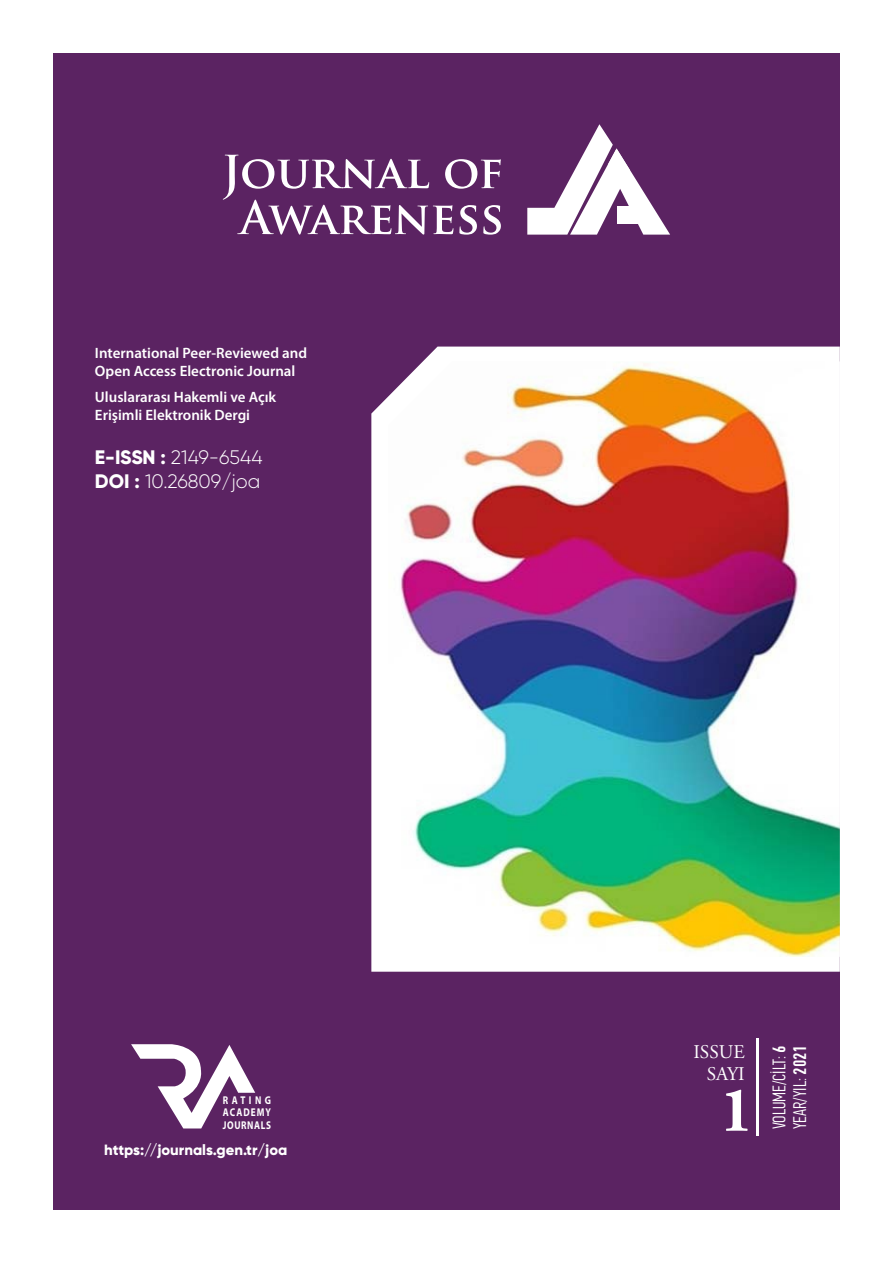
<style>
.page{position:relative;width:893px;height:1263px;background:#fff}
.page>*{position:absolute;margin:0;border:0;box-sizing:border-box;transform-origin:0 0}
.t1{font:700 64.2px "Adobe Garamond Pro";color:#fff}
.t2{font:300 19.5px/23.4px "Gilroy";color:#fff}
.t3{font:19.35px "Adobe Garamond Pro";color:#fff}
.t4{font:300 18.15px/20.7px "PF Din Text Comp Pro";color:#fff}
.t5{font:600 15px/18px "Myriad Pro";color:#fff}
.t6{font:800 14.85px "Gilroy";color:#fff}
.t7{font:700 11.25px/12px "Myriad Pro";letter-spacing:.11em;color:#fff;text-align:justify;scale:.81 1}
.s1{font-weight:800}
.s2{font-weight:500}
</style>
<div class="page">
<div style="left:53px;top:53px;width:787px;height:1157px;background:#5b2362"></div>
<svg style="left:371px;top:347px;width:469px;height:625px;background:#f1edf2"></svg>
<img style="left:388px;top:361px;width:452px;height:596px">
<svg style="left:223px;top:155px;width:278px;height:80px"></svg>
<svg style="left:527px;top:124px;width:143px;height:111px"></svg>
<div style="left:617px;top:206px;width:20px;height:17px;background:#fff"></div>
<svg style="left:131px;top:1044px;width:124px;height:84px"></svg>
<hr style="left:757px;top:1038px;width:2px;height:98px;background:#fff">
<p class="t5" style="left:95px;top:343px;width:214px">International Peer-Reviewed and<br>Open Access Electronic Journal</p>
<p class="t5" style="left:95px;top:388px;width:183px">Uluslararası Hakemli ve Açık<br>Erişimli Elektronik Dergi</p>
<h2 class="t2" style="left:95px;top:445px;width:169px"><span class="s1">E-ISSN :</span> 2149-6544<br><span class="s1">DOI :</span> 10.26809/joa</h2>
<p class="t3" style="left:693px;top:1040px;width:53px">ISSUE</p>
<p class="t4" style="left:769px;top:1129px;width:86px;rotate:-90deg">VOLUME/CİLT: <span class="s2">6<br></span>YEAR/YIL: <span class="s2">2021</span></p>
<p class="t3" style="left:707px;top:1062px;width:40px">SAYI</p>
<p class="t7" style="left:223px;top:1094px;width:61px">RATING ACADEMY JOURNALS</p>
<h1 class="t1" style="left:720px;top:1073px;width:35px">1</h1>
<p class="t6" style="left:104px;top:1141px;width:185px">https://journals.gen.tr/joa</p>
</div>
